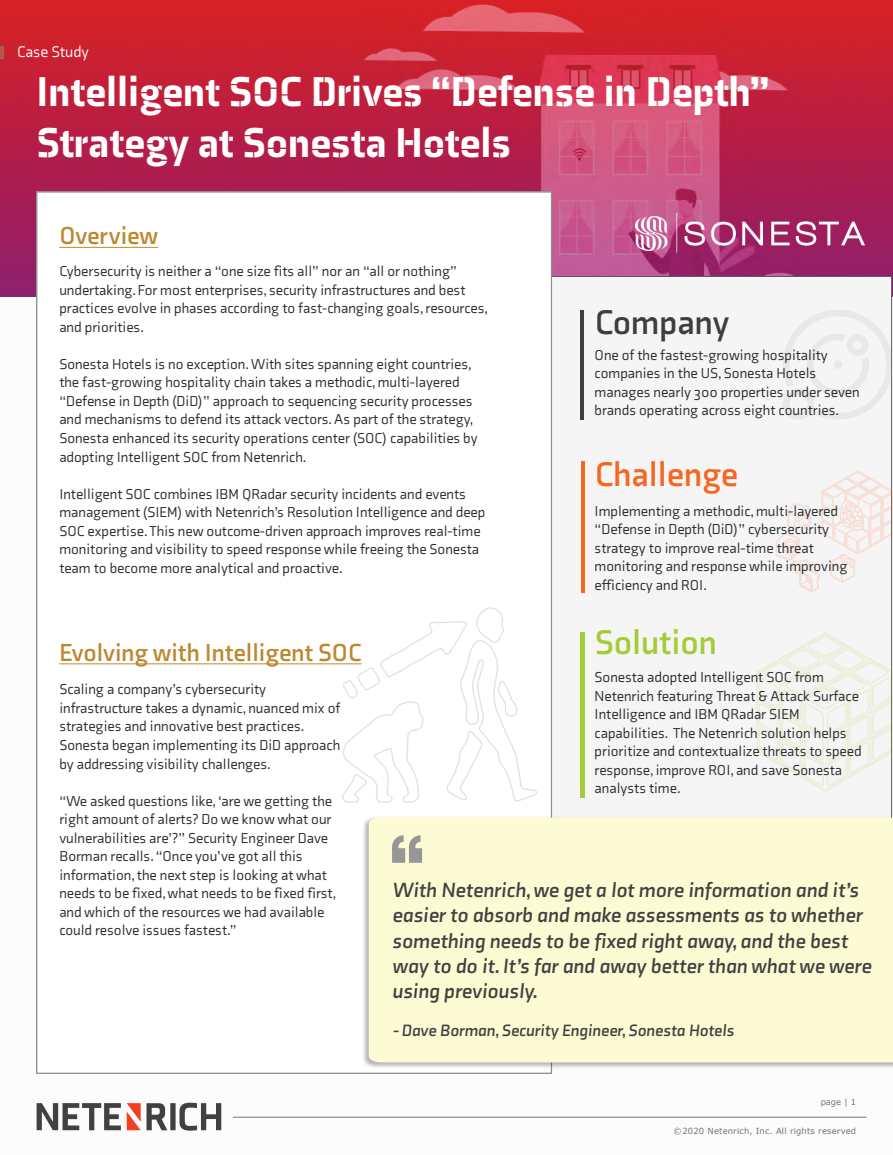
<style>
.page{position:relative;width:893px;height:1155px;background:#fff}
.page>*{position:absolute;margin:0;border:0;box-sizing:border-box;transform-origin:0 0}
.t1{font:900 42.7px/51.2px "Axia Stencil";color:#fff}
.t2{font:700 35px "Axia";color:#f66720}
.t3{font:700 35px "Axia";color:#a1cd38}
.t4{font:700 35px "Axia";color:#3d3e42}
.t5{font:700 25.2px "Axia";color:#bc8830}
.t6{font:italic 700 21px/25.2px "Axia";color:#424141}
.t7{font:italic 700 16.8px "Axia";color:#424141}
.t8{font:15.75px "Axia";color:#fff}
.t9{font:14.7px/18.5px "Axia";color:#272e2f}
.t10{font:8.4px "MS Reference Sans Serif";letter-spacing:.02em;color:#727373}
</style>
<div class="page">
<img style="left:0;top:0;width:892px;height:297px">
<div style="left:508px;top:276px;width:383px;height:574px;background:#f6f5f6;border:1px solid #5b5d5c"></div>
<div style="left:0;top:47px;width:4px;height:12px;border:1px solid #727373"></div>
<div style="left:36px;top:191px;width:516px;height:883px;background:#fff"></div>
<hr style="left:59px;top:247px;width:99px;height:1px;background:#bc8830">
<hr style="left:59px;top:664px;width:302px;height:1px;background:#bc8830">
<img style="left:363px;top:815px;width:529px;height:255px">
<div style="left:369px;top:818px;width:523px;height:244px;background:#fdfbd3"></div>
<svg style="left:392px;top:835px;width:30px;height:28px"></svg>
<hr style="left:233px;top:1117px;width:633px;height:1px;background:#727373">
<svg style="left:783px;top:310px;width:109px;height:110px"></svg>
<svg style="left:775px;top:471px;width:117px;height:121px"></svg>
<svg style="left:756px;top:632px;width:136px;height:159px"></svg>
<hr style="left:580px;top:310px;width:4px;height:109px;background:#3d3e42">
<svg style="left:581px;top:462px;width:3px;height:131px"></svg>
<hr style="left:580px;top:632px;width:4px;height:166px;background:#a1cd38">
<img style="left:636px;top:212px;width:228px;height:42px">
<svg style="left:37px;top:1103px;width:84px;height:27px"></svg>
<div style="left:170px;top:1103px;width:5px;height:27px;background:#424141"></div>
<svg style="left:179px;top:1103px;width:42px;height:28px"></svg>
<svg style="left:127px;top:1103px;width:40px;height:27px"></svg>
<svg style="left:342px;top:607px;width:195px;height:196px"></svg>
<p class="t8" style="left:17px;top:43px;width:73px">Case Study</p>
<h1 class="t1" style="left:37px;top:65px;width:734px">Intelligent SOC Drives “Defense in Depth”<br>Strategy at Sonesta Hotels</h1>
<h3 class="t5" style="left:59px;top:220px;width:100px">Overview</h3>
<p class="t9" style="left:59px;top:262px;width:430px">Cybersecurity is neither a “one size fits all” nor an “all or nothing” undertaking. For most enterprises, security infrastructures and best practices evolve in phases according to fast-changing goals, resources, and priorities.</p>
<p class="t9" style="left:59px;top:355px;width:420px">Sonesta Hotels is no exception. With sites spanning eight countries, the fast-growing hospitality chain takes a methodic, multi-layered “Defense in Depth (DiD)” approach to sequencing security processes and mechanisms to defend its attack vectors. As part of the strategy, Sonesta enhanced its security operations center (SOC) capabilities by adopting Intelligent SOC from Netenrich.</p>
<p class="t9" style="left:59px;top:484px;width:427px">Intelligent SOC combines IBM QRadar security incidents and events management (SIEM) with Netenrich’s Resolution Intelligence and deep SOC expertise. This new outcome-driven approach improves real-time monitoring and visibility to speed response while freeing the Sonesta team to become more analytical and proactive.</p>
<h2 class="t4" style="left:594px;top:301px;width:136px">Company</h2>
<p class="t9" style="left:594px;top:345px;width:266px">One of the fastest-growing hospitality companies in the US, Sonesta Hotels manages nearly 300 properties under seven brands operating across eight countries.</p>
<h2 class="t2" style="left:594px;top:453px;width:145px">Challenge</h2>
<p class="t9" style="left:594px;top:501px;width:254px">Implementing a methodic, multi-layered “Defense in Depth (DiD)” cybersecurity strategy to improve real-time threat monitoring and response while improving efficiency and ROI.</p>
<h2 class="t3" style="left:594px;top:621px;width:124px">Solution</h2>
<p class="t9" style="left:594px;top:668px;width:268px">Sonesta adopted Intelligent SOC from Netenrich featuring Threat &amp; Attack Surface Intelligence and IBM QRadar SIEM capabilities. The Netenrich solution helps prioritize and contextualize threats to speed response, improve ROI, and save Sonesta analysts time.</p>
<h3 class="t5" style="left:59px;top:637px;width:304px">Evolving with Intelligent SOC</h3>
<p class="t9" style="left:59px;top:680px;width:282px">Scaling a company’s cybersecurity infrastructure takes a dynamic, nuanced mix of strategies and innovative best practices.<br>Sonesta began implementing its DiD approach by addressing visibility challenges.</p>
<p class="t9" style="left:59px;top:791px;width:278px">“We asked questions like, ‘are we getting the right amount of alerts? Do we know what our vulnerabilities are’?” Security Engineer Dave Borman recalls. “Once you’ve got all this information, the next step is looking at what needs to be fixed, what needs to be fixed first, and which of the resources we had available could resolve issues fastest.”</p>
<h3 class="t6" style="left:392px;top:877px;width:480px">With Netenrich, we get a lot more information and it’s easier to absorb and make assessments as to whether something needs to be fixed right away, and the best way to do it. It’s far and away better than what we were using previously.</h3>
<p class="t7" style="left:392px;top:1020px;width:343px">- Dave Borman, Security Engineer, Sonesta Hotels</p>
<p class="t10" style="left:820px;top:1096px;width:37px">page | 1</p>
<p class="t10" style="left:673px;top:1126px;width:184px">©2020 Netenrich, Inc. All rights reserved</p>
</div>
